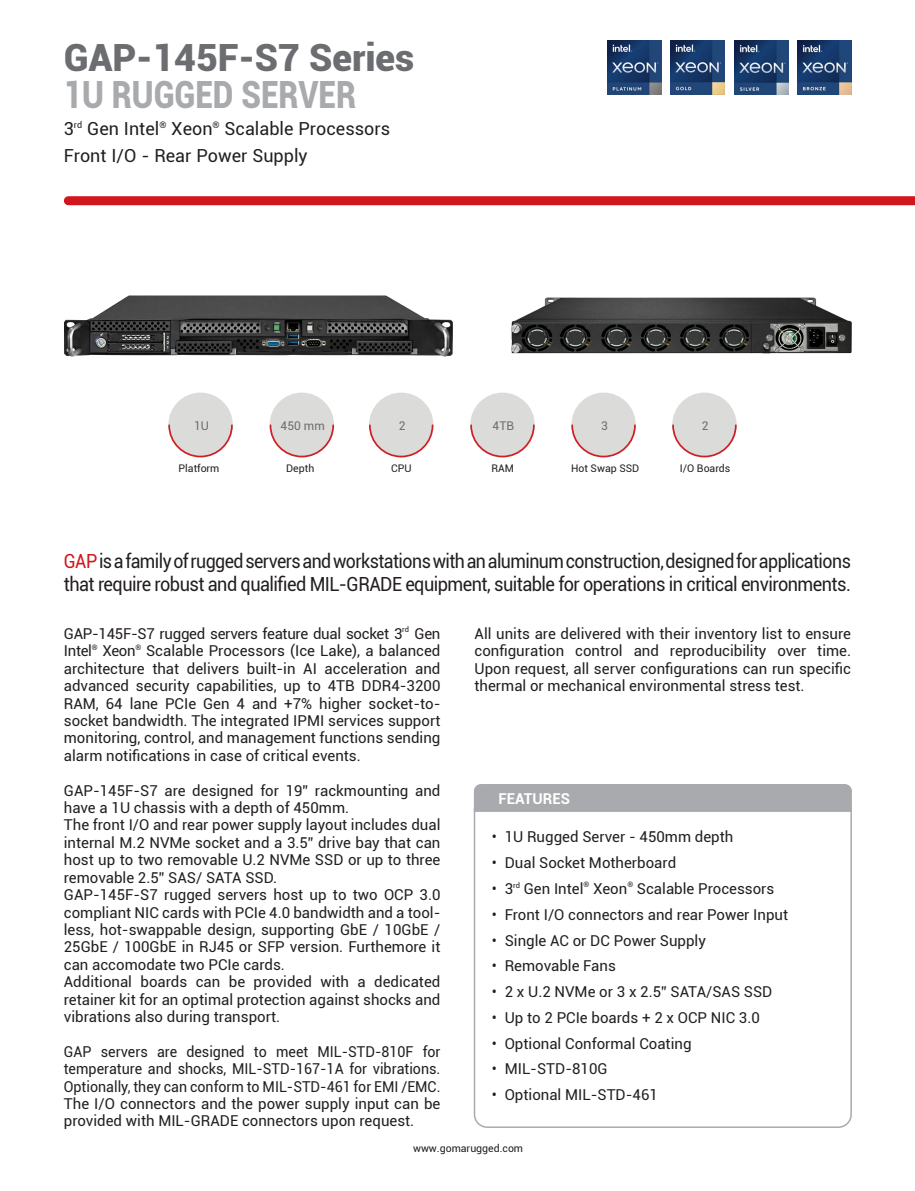
<style>
.page{position:relative;width:915px;height:1191px;background:#fff}
.page>*{position:absolute;margin:0;border:0;box-sizing:border-box;transform-origin:0 0}
.t1{font:900 37.5px "Roboto";color:#6c6d70}
.t2{font:900 37.5px "Roboto";color:#a8aaad;scale:.84 1}
.t3{font:19.5px/22.5px "Roboto";letter-spacing:-.03em;color:#231f20;scale:.91 1}
.Normale{font:18px "Roboto";color:#231f20}
.t4{font:15px/17.4px "Roboto";color:#231f20;text-align:justify}
.t5{font:15px/17.4px "Roboto";color:#231f20;text-align:justify;scale:.95 1}
.t6{font:15px "Roboto";letter-spacing:-.02em;color:#231f20}
.t7{font:700 15px "Roboto";color:#fff}
.t8{font:12px "Roboto";color:#6c6d70}
.t9{font:10.5px "Roboto";color:#231f20}
.t10{font:7.5px "Roboto";color:#231f20}
.s1{color:#d1161e}
</style>
<div class="page">
<div style="left:68px;top:196px;width:846px;height:9px;background:#d1161e"></div>
<div style="left:168px;top:392px;width:65px;height:65px;background:#dbdcda;border-radius:50%"></div>
<svg style="left:168px;top:423px;width:65px;height:35px"></svg>
<div style="left:269px;top:392px;width:65px;height:65px;background:#dbdcda;border-radius:50%"></div>
<svg style="left:269px;top:423px;width:66px;height:35px"></svg>
<div style="left:369px;top:392px;width:64px;height:65px;background:#dbdcda;border-radius:50%"></div>
<svg style="left:369px;top:423px;width:65px;height:35px"></svg>
<div style="left:470px;top:392px;width:64px;height:65px;background:#dbdcda;border-radius:50%"></div>
<svg style="left:470px;top:423px;width:65px;height:35px"></svg>
<div style="left:571px;top:392px;width:64px;height:65px;background:#dbdcda;border-radius:50%"></div>
<svg style="left:571px;top:423px;width:65px;height:35px"></svg>
<div style="left:672px;top:392px;width:64px;height:65px;background:#dbdcda;border-radius:50%"></div>
<svg style="left:672px;top:423px;width:65px;height:35px"></svg>
<svg style="left:473px;top:812px;width:379px;height:316px"></svg>
<div style="left:473px;top:784px;width:379px;height:28px;background:#a8aaad"></div>
<img style="left:797px;top:41px;width:53px;height:54px">
<img style="left:670px;top:41px;width:54px;height:54px">
<img style="left:607px;top:41px;width:54px;height:54px">
<img style="left:734px;top:41px;width:53px;height:54px">
<img style="left:64px;top:295px;width:389px;height:62px">
<img style="left:511px;top:297px;width:341px;height:57px">
<p class="t1" style="left:64px;top:31px;width:352px">GAP-145F-S7 Series</p>
<p class="t2" style="left:64px;top:68px;width:349px">1U RUGGED SERVER</p>
<p class="Normale" style="left:64px;top:116px;width:328px">3<sup>rd</sup> Gen Intel<sup>®</sup> Xeon<sup>®</sup> Scalable Processors</p>
<p class="Normale" style="left:64px;top:143px;width:245px">Front I/O - Rear Power Supply</p>
<p class="t8" style="left:194px;top:417px;width:16px">1U</p>
<p class="t9" style="left:178px;top:461px;width:42px">Platform</p>
<p class="t8" style="left:280px;top:417px;width:46px">450 mm</p>
<p class="t9" style="left:286px;top:461px;width:30px">Depth</p>
<p class="t8" style="left:398px;top:417px;width:8px">2</p>
<p class="t9" style="left:391px;top:461px;width:22px">CPU</p>
<p class="t8" style="left:492px;top:417px;width:23px">4TB</p>
<p class="t9" style="left:491px;top:461px;width:24px">RAM</p>
<p class="t8" style="left:601px;top:417px;width:8px">3</p>
<p class="t9" style="left:571px;top:461px;width:70px">Hot Swap SSD</p>
<p class="t8" style="left:701px;top:417px;width:8px">2</p>
<p class="t9" style="left:679px;top:460px;width:52px">I/O Boards</p>
<p class="t3" style="left:64px;top:549px;width:866px"><span class="s1">GAP</span> is a family of rugged servers and workstations with an aluminum construction, designed for applications that require robust and qualified MIL-GRADE equipment, suitable for operations in critical environments.</p>
<p class="t6" style="left:64px;top:623px;width:340px">GAP-145F-S7 rugged servers feature dual socket 3</p>
<p class="t10" style="left:402px;top:623px;width:8px">rd</p>
<p class="t4" style="left:64px;top:624px;width:378px;text-indent:350px">Gen Intel<sup>®</sup> Xeon<sup>®</sup> Scalable Processors (Ice Lake), a balanced architecture that delivers built-in AI acceleration and advanced security capabilities, up to 4TB DDR4-3200<br>RAM, 64 lane PCIe Gen 4 and +7% higher socket-to&shy;socket bandwidth. The integrated IPMI services support monitoring, control, and management functions sending alarm notifications in case of critical events.</p>
<p class="t4" style="left:64px;top:781px;width:378px">GAP-145F-S7 are designed for 19” rackmounting and have a 1U chassis with a depth of 450mm.</p>
<p class="t4" style="left:64px;top:816px;width:378px">The front I/O and rear power supply layout includes dual internal M.2 NVMe socket and a 3.5” drive bay that can host up to two removable U.2 NVMe SSD or up to three removable 2.5” SAS/ SATA SSD.</p>
<p class="t4" style="left:64px;top:885px;width:378px">GAP-145F-S7 rugged servers host up to two OCP 3.0 compliant NIC cards with PCIe 4.0 bandwidth and a tool&shy;less, hot-swappable design, supporting GbE / 10GbE / 25GbE / 100GbE in RJ45 or SFP version. Furthemore it can accomodate two PCIe cards.</p>
<p class="t4" style="left:64px;top:972px;width:378px">Additional boards can be provided with a dedicated retainer kit for an optimal protection against shocks and vibrations also during transport.</p>
<p class="t5" style="left:64px;top:1042px;width:398px">GAP servers are designed to meet MIL-STD-810F for temperature and shocks, MIL-STD-167-1A for vibrations.<br>Optionally, they can conform to MIL-STD-461 for EMI /EMC.</p>
<p class="t4" style="left:64px;top:1094px;width:378px">The I/O connectors and the power supply input can be provided with MIL-GRADE connectors upon request.</p>
<p class="t4" style="left:474px;top:624px;width:378px">All units are delivered with their inventory list to ensure configuration control and reproducibility over time.<br>Upon request, all server configurations can run specific thermal or mechanical environmental stress test.</p>
<p class="t7" style="left:498px;top:787px;width:73px">FEATURES</p>
<p class="t4" style="left:492px;top:828px;width:243px">• 1U Rugged Server - 450mm depth</p>
<p class="t4" style="left:492px;top:853px;width:186px">• Dual Socket Motherboard</p>
<p class="t4" style="left:492px;top:879px;width:93px">• 3<sup>rd</sup> Gen Intel</p>
<p class="t10" style="left:583px;top:878px;width:7px">®</p>
<p class="t4" style="left:593px;top:879px;width:36px">Xeon</p>
<p class="t10" style="left:627px;top:878px;width:7px">®</p>
<p class="t4" style="left:636px;top:879px;width:139px">Scalable Processors</p>
<p class="t4" style="left:492px;top:905px;width:297px">• Front I/O connectors and rear Power Input</p>
<p class="t4" style="left:492px;top:931px;width:215px">• Single AC or DC Power Supply</p>
<p class="t4" style="left:492px;top:956px;width:125px">• Removable Fans</p>
<p class="t4" style="left:492px;top:982px;width:282px">• 2 x U.2 NVMe or 3 x 2.5” SATA/SAS SSD</p>
<p class="t4" style="left:492px;top:1008px;width:269px">• Up to 2 PCIe boards + 2 x OCP NIC 3.0</p>
<p class="t4" style="left:492px;top:1034px;width:201px">• Optional Conformal Coating</p>
<p class="t4" style="left:492px;top:1059px;width:117px">• MIL-STD-810G</p>
<p class="t4" style="left:492px;top:1085px;width:167px">• Optional MIL-STD-461</p>
<p class="t9" style="left:413px;top:1140px;width:112px">www.gomarugged.com</p>
</div>
